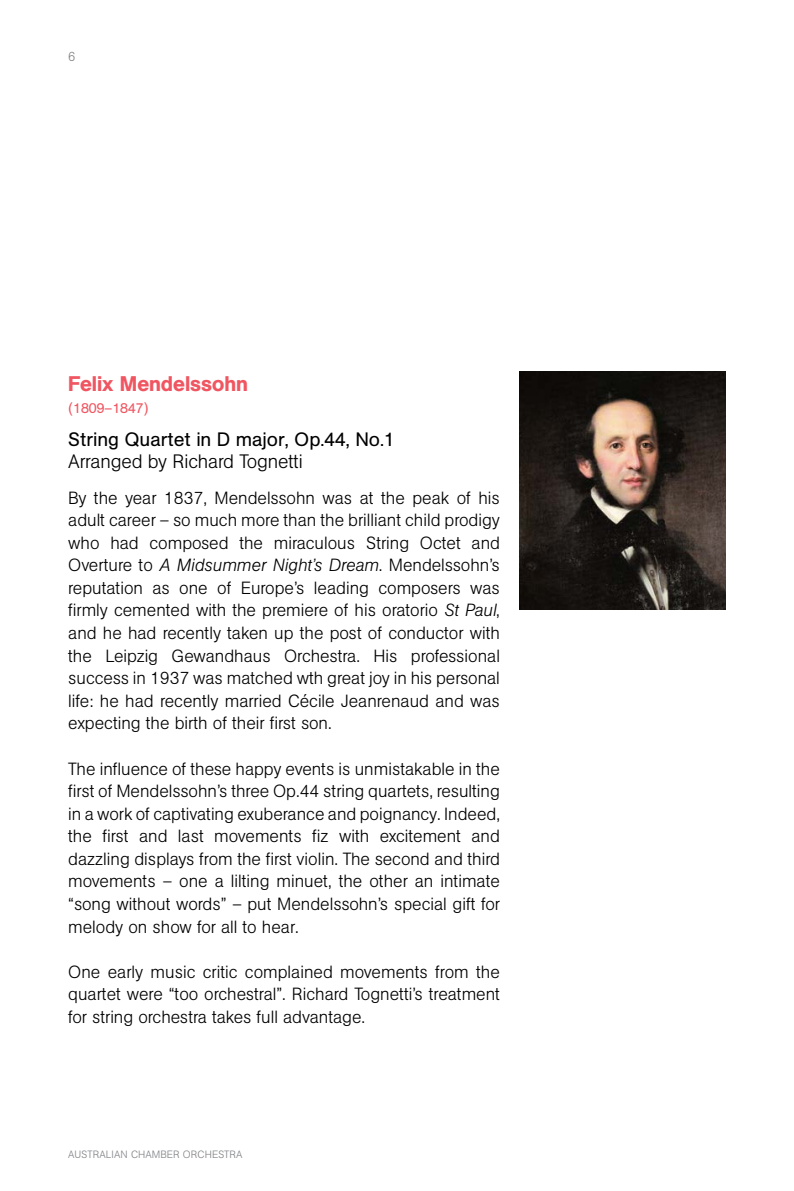
<style>
.page{position:relative;width:794px;height:1191px;background:#fff}
.page>*{position:absolute;margin:0;border:0;box-sizing:border-box;transform-origin:0 0}
.t1{font:500 21px "AG Book Std";color:#f05661}
.t2{font:19.25px "AG Book Std";letter-spacing:-.005em;color:#000}
.t3{font:300 19.25px "AG Book Std";letter-spacing:-.005em;color:#000}
.t4{font:300 17.5px/22.6px "AG Book Std";color:#000;text-align:justify}
.t5{font:14px "AG Book Std";color:#f05661}
.t6{font:300 13.12px "AG Book Std";color:#808285}
.t7{font:300 10.5px "AG Book Std";letter-spacing:.01em;color:#808285}
.s1{font-style:italic}
</style>
<div class="page">
<img style="left:520px;top:371px;width:205px;height:238px">
<p class="t6" style="left:68px;top:48px;width:9px">6</p>
<p class="t1" style="left:68px;top:370px;width:181px">Felix Mendelssohn</p>
<p class="t5" style="left:68px;top:400px;width:82px">(1809–1847)</p>
<p class="t2" style="left:68px;top:428px;width:328px">String Quartet in D major, Op.44, No.1</p>
<p class="t3" style="left:68px;top:450px;width:236px">Arranged by Richard Tognetti</p>
<p class="t4" style="left:68px;top:486px;width:433px">By the year 1837, Mendelssohn was at the peak of his adult career – so much more than the brilliant child prodigy who had composed the miraculous String Octet and Overture to <span class="s1">A Midsummer Night’s Dream</span>. Mendelssohn’s reputation as one of Europe’s leading composers was firmly cemented with the premiere of his oratorio <span class="s1">St Paul</span>, and he had recently taken up the post of conductor with the Leipzig Gewandhaus Orchestra. His professional success in 1937 was matched wth great joy in his personal life: he had recently married Cécile Jeanrenaud and was expecting the birth of their first son.</p>
<p class="t4" style="left:68px;top:757px;width:433px">The influence of these happy events is unmistakable in the first of Mendelssohn’s three Op.44 string quartets, resulting in a work of captivating exuberance and poignancy. Indeed, the first and last movements fiz with excitement and dazzling displays from the first violin. The second and third movements – one a lilting minuet, the other an intimate “song without words” – put Mendelssohn’s special gift for melody on show for all to hear.</p>
<p class="t4" style="left:68px;top:960px;width:433px">One early music critic complained movements from the quartet were “too orchestral”. Richard Tognetti’s treatment for string orchestra takes full advantage.</p>
<p class="t7" style="left:68px;top:1147px;width:176px">AUSTRALIAN CHAMBER ORCHESTRA</p>
</div>
